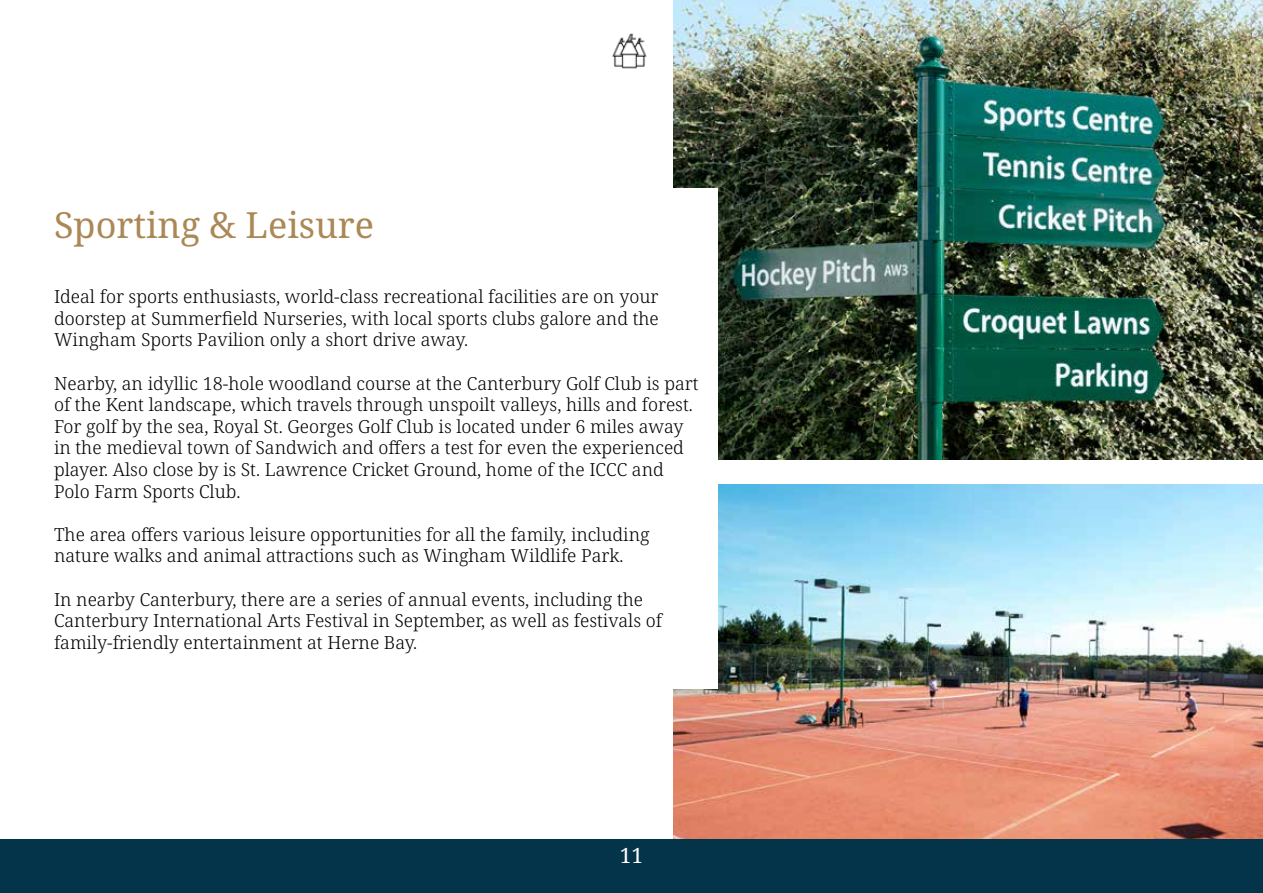
<style>
.page{position:relative;width:1263px;height:893px;background:#fff}
.page>*{position:absolute;margin:0;border:0;box-sizing:border-box;transform-origin:0 0}
.t1{font:36px "Noto Serif";color:#ab8855}
.t2{font:21px "Noto Serif";color:#fff}
.t3{font:300 18px/21.6px "Noto Serif";color:#000}
.s1{font-size:30px}
</style>
<div class="page">
<img style="left:674px;top:485px;width:589px;height:355px">
<img style="left:674px;top:0;width:589px;height:459px">
<div style="left:21px;top:188px;width:697px;height:501px;background:#fff"></div>
<img style="left:612px;top:33px;width:35px;height:36px">
<div style="left:0;top:840px;width:1263px;height:53px;background:#043449"></div>
<h1 class="t1" style="left:54px;top:201px;width:322px">Sporting &amp; Leisure</h1>
<p class="t3" style="left:54px;top:286px;width:606px;text-align:justify">Ideal for sports enthusiasts, world-class recreational facilities are on your doorstep at Summerfield Nurseries, with local sports clubs galore and the Wingham Sports Pavilion only a short drive away.</p>
<p class="t3" style="left:54px;top:373px;width:646px">Nearby, an idyllic 18-hole woodland course at the Canterbury Golf Club is part of the Kent landscape, which travels through unspoilt valleys, hills and forest.<br>For golf by the sea, Royal St. Georges Golf Club is located under 6 miles away in the medieval town of Sandwich and offers a test for even the experienced player. Also close by is St. Lawrence Cricket Ground, home of the ICCC and Polo Farm Sports Club.</p>
<p class="t3" style="left:54px;top:524px;width:597px">The area offers various leisure opportunities for all the family, including nature walks and animal attractions such as Wingham Wildlife Park.</p>
<p class="t3" style="left:54px;top:589px;width:610px">In nearby Canterbury, there are a series of annual events, including the<br>Canterbury International Arts Festival in September, as well as festivals of family-friendly entertainment at Herne Bay.</p>
<p class="t2" style="left:620px;top:841px;width:25px"><span class="s1">9</span>1 1</p>
</div>
